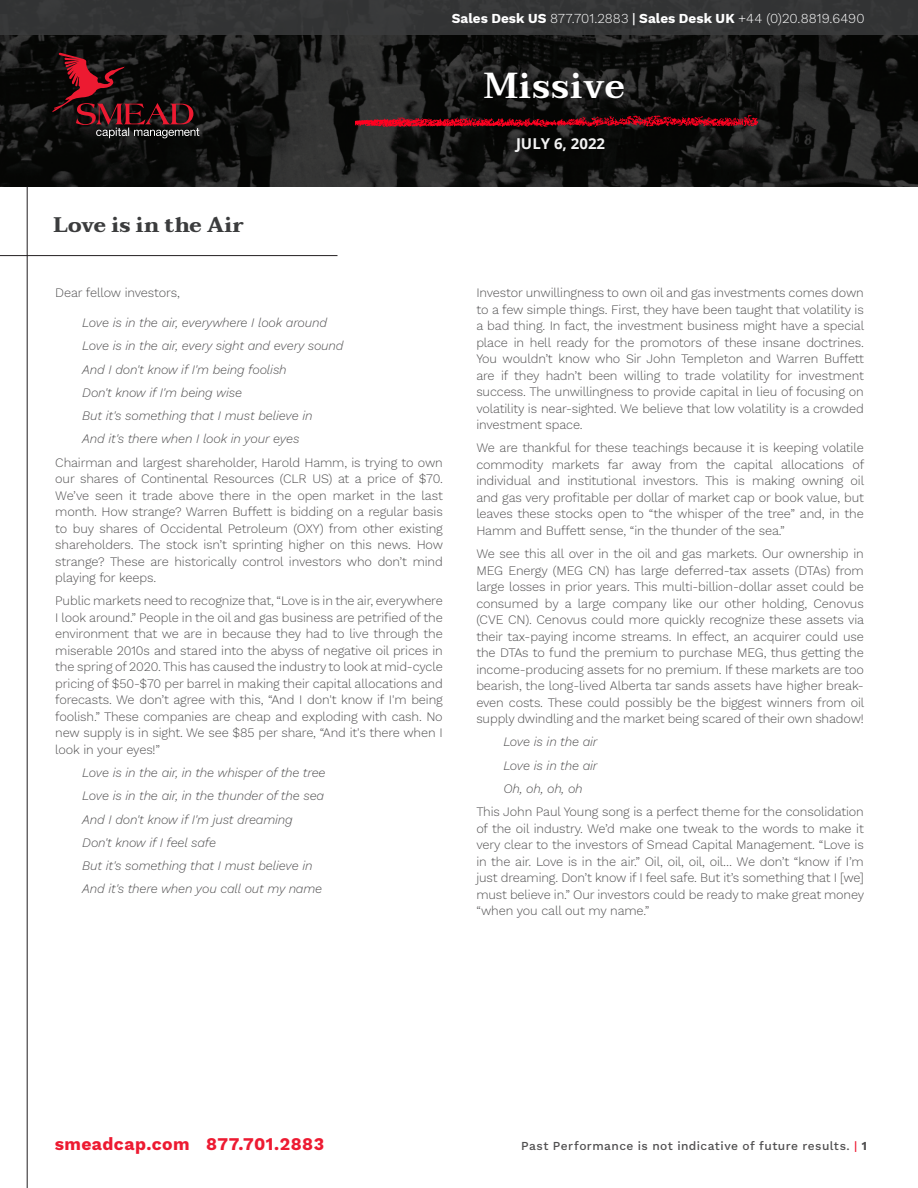
<style>
.page{position:relative;width:918px;height:1188px;background:#fff}
.page>*{position:absolute;margin:0;border:0;box-sizing:border-box;transform-origin:0 0}
.t1{font:600 36px "Taviraj";letter-spacing:.025em;color:#fff}
.H2__align_left{font:700 21px "Taviraj";letter-spacing:-.005em;color:#3b3c3d}
.t2{font:17.55px "Work Sans";letter-spacing:.025em;color:#ed1a31}
.Chart_Heading{font:700 15px "Open Sans";color:#f3f3f3}
.Subtitle__align_left{font:300 13.5px "Work Sans";letter-spacing:.005em;color:#fff}
.t3{font:300 12.75px/16.5px "Work Sans";letter-spacing:-.01em;color:#504f50;text-align:justify}
.t4{font:italic 300 12.75px "Work Sans";letter-spacing:-.01em;color:#504f50}
.t5{font:12px "Work Sans";letter-spacing:.035em;color:#504f50}
.s1{font-weight:400}
.s2{color:#ed1a31}
</style>
<div class="page">
<svg style="left:0;top:35px;width:918px;height:152px;background:#161615"></svg>
<svg style="left:52px;top:53px;width:147px;height:85px;background:#341619"></svg>
<hr style="left:27px;top:187px;width:1px;height:1001px;background:#231f20">
<hr style="left:0;top:255px;width:337px;height:1px;background:#231f20">
<div style="left:0;top:0;width:918px;height:35px;background:#343535"></div>
<svg style="left:356px;top:115px;width:401px;height:12px;background:#700a16"></svg>
<p class="Subtitle__align_left" style="left:452px;top:8px;width:414px"><span class="s1">Sales Desk US</span> 877.701.2883 <span class="s1">| Sales Desk UK</span> +44 (0)20.8819.6490</p>
<p class="t1" style="left:484px;top:64px;width:142px">Missive</p>
<p class="H2__align_left" style="left:54px;top:212px;width:192px">Love is in the Air</p>
<p class="t3" style="left:55px;top:284px;width:126px">Dear fellow investors,</p>
<p class="t4" style="left:82px;top:313px;width:246px">Love is in the air, everywhere I look around</p>
<p class="t4" style="left:82px;top:336px;width:263px">Love is in the air, every sight and every sound</p>
<p class="t4" style="left:82px;top:360px;width:206px">And I don't know if I'm being foolish</p>
<p class="t4" style="left:82px;top:383px;width:161px">Don't know if I'm being wise</p>
<p class="t4" style="left:82px;top:406px;width:232px">But it's something that I must believe in</p>
<p class="t4" style="left:82px;top:429px;width:219px">And it's there when I look in your eyes</p>
<p class="t3" style="left:55px;top:453px;width:389px">Chairman and largest shareholder, Harold Hamm, is trying to own our shares of Continental Resources (CLR US) at a price of $70.<br>We’ve seen it trade above there in the open market in the last month. How strange? Warren Buffett is bidding on a regular basis to buy shares of Occidental Petroleum (OXY) from other existing shareholders. The stock isn’t sprinting higher on this news. How strange? These are historically control investors who don’t mind playing for keeps.</p>
<p class="t3" style="left:55px;top:592px;width:389px">Public markets need to recognize that, “Love is in the air, everywhere I look around.” People in the oil and gas business are petrified of the environment that we are in because they had to live through the miserable 2010s and stared into the abyss of negative oil prices in the spring of 2020. This has caused the industry to look at mid-cycle pricing of $50-$70 per barrel in making their capital allocations and forecasts. We don’t agree with this, “And I don't know if I'm being foolish.” These companies are cheap and exploding with cash. No new supply is in sight. We see $85 per share, “And it's there when I look in your eyes!”</p>
<p class="t4" style="left:82px;top:763px;width:245px">Love is in the air, in the whisper of the tree</p>
<p class="t4" style="left:82px;top:786px;width:243px">Love is in the air, in the thunder of the sea</p>
<p class="t4" style="left:82px;top:810px;width:212px">And I don't know if I'm just dreaming</p>
<p class="t4" style="left:82px;top:833px;width:135px">Don't know if I feel safe</p>
<p class="t4" style="left:82px;top:856px;width:232px">But it's something that I must believe in</p>
<p class="t4" style="left:82px;top:879px;width:241px">And it's there when you call out my name</p>
<p class="Chart_Heading" style="left:516px;top:133px;width:91px">JULY 6, 2022</p>
<p class="t3" style="left:476px;top:284px;width:389px">Investor unwillingness to own oil and gas investments comes down to a few simple things. First, they have been taught that volatility is a bad thing. In fact, the investment business might have a special place in hell ready for the promotors of these insane doctrines.<br>You wouldn’t know who Sir John Templeton and Warren Buffett are if they hadn’t been willing to trade volatility for investment success. The unwillingness to provide capital in lieu of focusing on volatility is near-sighted. We believe that low volatility is a crowded investment space.</p>
<p class="t3" style="left:476px;top:439px;width:389px">We are thankful for these teachings because it is keeping volatile commodity markets far away from the capital allocations of individual and institutional investors. This is making owning oil and gas very profitable per dollar of market cap or book value, but leaves these stocks open to “the whisper of the tree” and, in the Hamm and Buffett sense, “in the thunder of the sea.”</p>
<p class="t3" style="left:476px;top:545px;width:389px">We see this all over in the oil and gas markets. Our ownership in MEG Energy (MEG CN) has large deferred-tax assets (DTAs) from large losses in prior years. This multi-billion-dollar asset could be consumed by a large company like our other holding, Cenovus (CVE CN). Cenovus could more quickly recognize these assets via their tax-paying income streams. In effect, an acquirer could use the DTAs to fund the premium to purchase MEG, thus getting the income-producing assets for no premium. If these markets are too bearish, the long-lived Alberta tar sands assets have higher break&shy;even costs. These could possibly be the biggest winners from oil supply dwindling and the market being scared of their own shadow!</p>
<p class="t4" style="left:503px;top:732px;width:96px">Love is in the air</p>
<p class="t4" style="left:503px;top:756px;width:96px">Love is in the air</p>
<p class="t4" style="left:503px;top:779px;width:81px">Oh, oh, oh, oh</p>
<p class="t3" style="left:476px;top:803px;width:389px">This John Paul Young song is a perfect theme for the consolidation of the oil industry. We’d make one tweak to the words to make it very clear to the investors of Smead Capital Management. “Love is in the air. Love is in the air.” Oil, oil, oil, oil… We don’t “know if I’m just dreaming. Don’t know if I feel safe. But it’s something that I [we] must believe in.” Our investors could be ready to make great money “when you call out my name.”</p>
<h3 class="t2" style="left:55px;top:1131px;width:271px">smeadcap.com 877.701.2883</h3>
<p class="t5" style="left:521px;top:1136px;width:347px">Past Performance is not indicative of future results. <span class="s2">|</span> 1</p>
</div>
